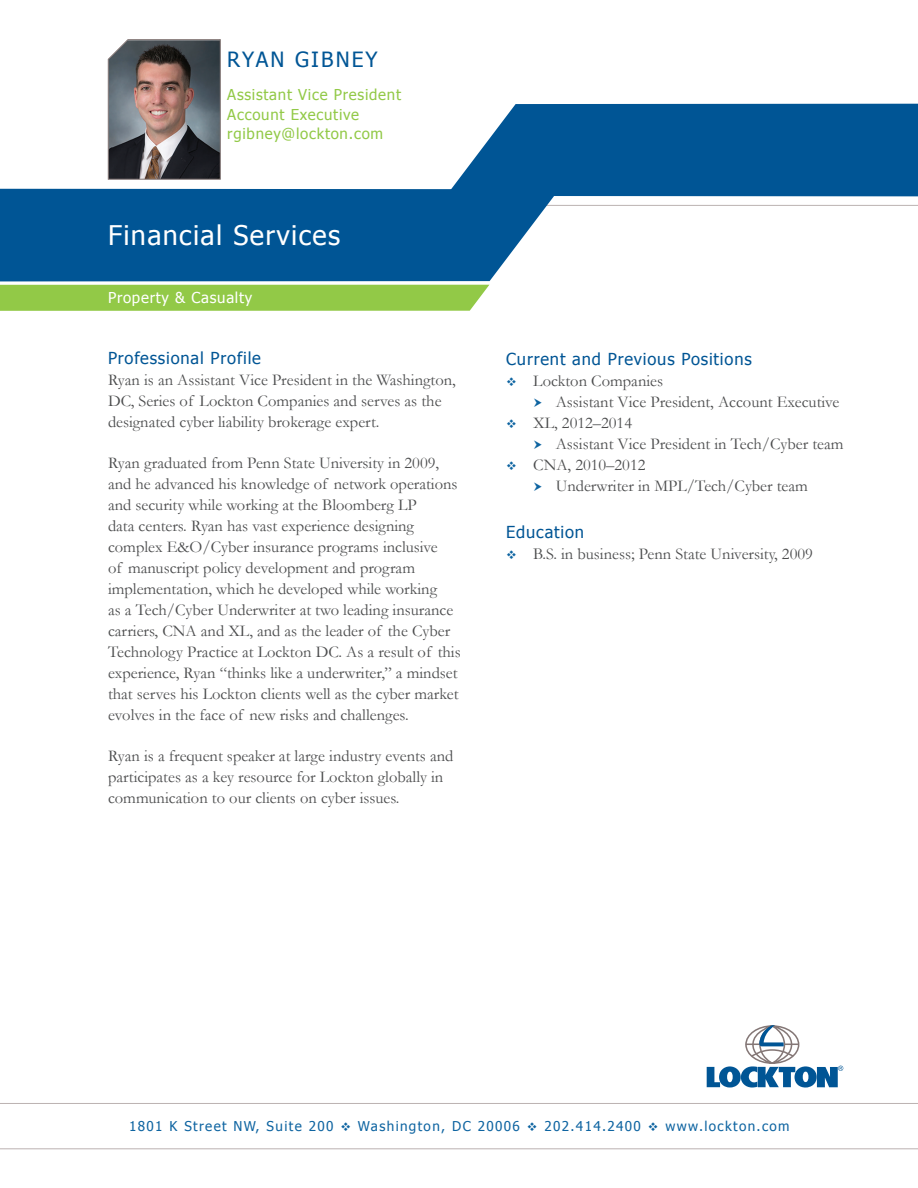
<style>
.page{position:relative;width:918px;height:1188px;background:#fff}
.page>*{position:absolute;margin:0;border:0;box-sizing:border-box;transform-origin:0 0}
.Bio_Top_Header_1{font:27px "Tahoma";letter-spacing:.05em;color:#fff}
.Associate_Name{font:21px "Tahoma";letter-spacing:.1em;color:#005595}
.Bio_Body_Text{font:16.5px/21px "Garamond";color:#4b4c4d}
.Bio_Header{font:16.5px "Tahoma";letter-spacing:.05em;color:#005595}
.Title_and_e-mail{font:15px "Tahoma";letter-spacing:.05em;color:#92c947}
.Bio_Top_Header_2{font:15px "Tahoma";letter-spacing:.05em;color:#fff}
.t1{font:13.5px "Tahoma";letter-spacing:.1em;color:#0e64a1}
</style>
<div class="page">
<hr style="left:486px;top:205px;width:432px;height:1px;background:#bbb2b1">
<hr style="left:0;top:1103px;width:918px;height:1px;background:#bbb2b1">
<hr style="left:0;top:1149px;width:918px;height:1px;background:#bbb2b1">
<div style="left:0;top:285px;width:489px;height:26px;background:#92c947"></div>
<div style="left:0;top:189px;width:554px;height:92px;background:#005595"></div>
<svg style="left:446px;top:104px;width:472px;height:92px;background:#12619c"></svg>
<svg style="left:707px;top:1025px;width:136px;height:63px"></svg>
<img style="left:108px;top:39px;width:113px;height:141px">
<p class="Associate_Name" style="left:227px;top:46px;width:152px">RYAN GIBNEY</p>
<p class="Title_and_e-mail" style="left:227px;top:85px;width:175px">Assistant Vice President</p>
<p class="Title_and_e-mail" style="left:227px;top:104px;width:133px">Account Executive</p>
<p class="Title_and_e-mail" style="left:227px;top:124px;width:157px">rgibney@lockton.com</p>
<p class="Bio_Top_Header_1" style="left:108px;top:217px;width:234px">Financial Services</p>
<p class="Bio_Top_Header_2" style="left:108px;top:287px;width:146px">Property &amp; Casualty</p>
<p class="Bio_Header" style="left:108px;top:347px;width:154px">Professional Profile</p>
<p class="Bio_Body_Text" style="left:108px;top:369px;width:349px">Ryan is an Assistant Vice President in the Washington,<br>DC, Series of Lockton Companies and serves as the designated cyber liability brokerage expert.</p>
<p class="Bio_Body_Text" style="left:108px;top:452px;width:354px">Ryan graduated from Penn State University in 2009, and he advanced his knowledge of network operations and security while working at the Bloomberg LP<br>data centers. Ryan has vast experience designing complex E&amp;O/Cyber insurance programs inclusive<br>of manuscript policy development and program implementation, which he developed while working<br>as a Tech/Cyber Underwriter at two leading insurance carriers, CNA and XL, and as the leader of the Cyber Technology Practice at Lockton DC. As a result of this experience, Ryan “thinks like a underwriter,” a mindset that serves his Lockton clients well as the cyber market evolves in the face of new risks and challenges.</p>
<p class="Bio_Body_Text" style="left:108px;top:745px;width:347px">Ryan is a frequent speaker at large industry events and participates as a key resource for Lockton globally in communication to our clients on cyber issues.</p>
<p class="Bio_Header" style="left:506px;top:348px;width:247px">Current and Previous Positions</p>
<p class="Bio_Body_Text" style="left:533px;top:370px;width:131px">Lockton Companies</p>
<p class="Bio_Body_Text" style="left:556px;top:391px;width:285px">Assistant Vice President, Account Executive</p>
<p class="Bio_Body_Text" style="left:533px;top:412px;width:100px">XL, 2012–2014</p>
<p class="Bio_Body_Text" style="left:556px;top:433px;width:289px">Assistant Vice President in Tech/Cyber team</p>
<p class="Bio_Body_Text" style="left:533px;top:454px;width:114px">CNA, 2010–2012</p>
<p class="Bio_Body_Text" style="left:556px;top:475px;width:254px">Underwriter in MPL/Tech/Cyber team</p>
<p class="Bio_Header" style="left:506px;top:521px;width:79px">Education</p>
<p class="Bio_Body_Text" style="left:533px;top:543px;width:281px">B.S. in business; Penn State University, 2009</p>
<p class="t1" style="left:129px;top:1117px;width:662px">1801 K Street NW, Suite 200 ❖ Washington, DC 20006 ❖ 202.414.2400 ❖ www.lockton.com</p>
</div>
